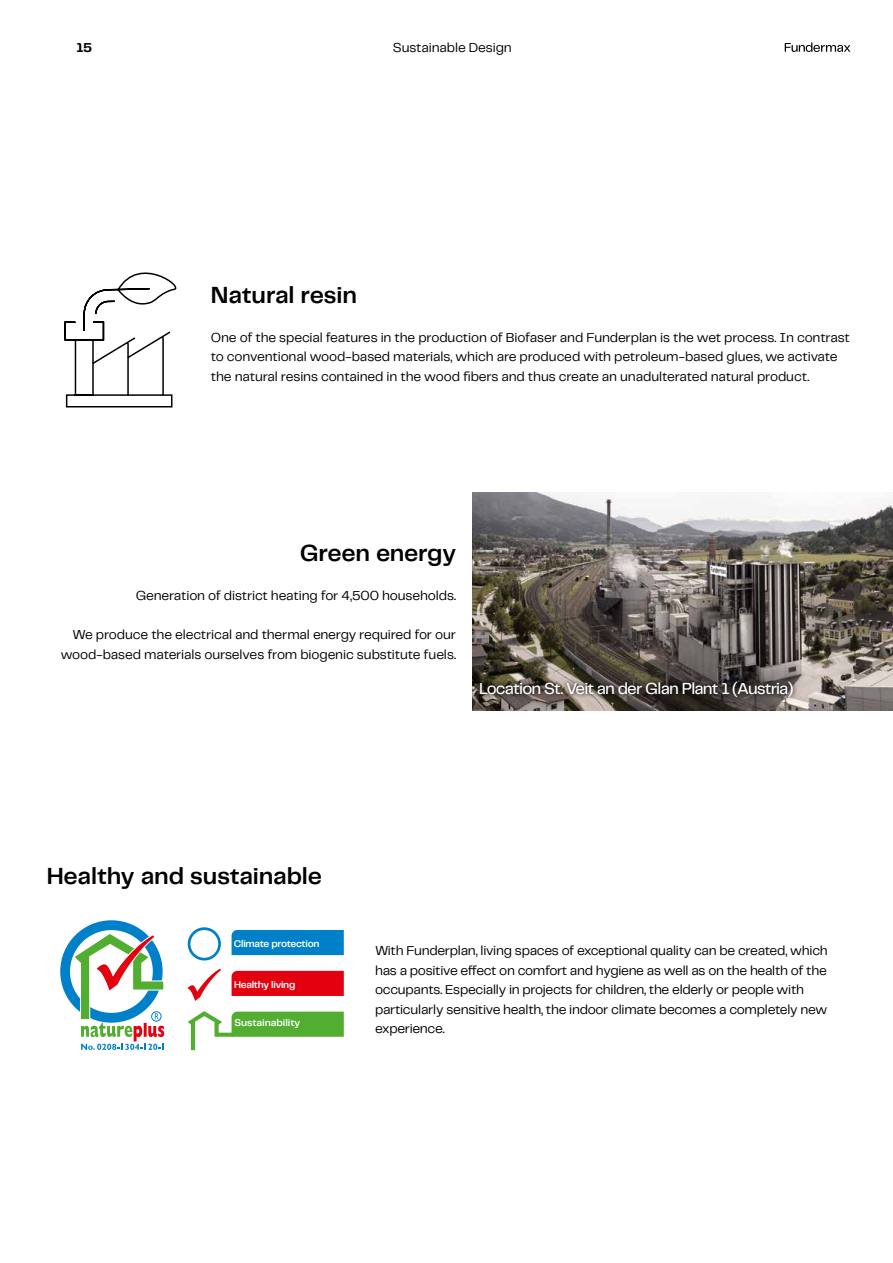
<style>
.page{position:relative;width:893px;height:1263px;background:#fff}
.page>*{position:absolute;margin:0;border:0;box-sizing:border-box;transform-origin:0 0}
.t1{font:600 24px "Telegraf";letter-spacing:-.01em;color:#000}
.t2{font:500 16.5px "Telegraf";letter-spacing:-.05em;color:#fff}
.t3{font:13.5px/19.5px "Telegraf";letter-spacing:-.015em;color:#000}
.t4{font:700 13.5px "Telegraf";color:#000}
.t5{font:600 10.05px "Telegraf";letter-spacing:-.025em;color:#fff}
.t6{font:600 10.05px "Telegraf";letter-spacing:-.005em;color:#fff}
</style>
<div class="page">
<svg style="left:785px;top:43px;width:65px;height:9px"></svg>
<div style="left:60px;top:920px;width:103px;height:103px;border:10px solid #0080c8;border-radius:50%"></div>
<svg style="left:72px;top:932px;width:93px;height:118px"></svg>
<div style="left:188px;top:927px;width:33px;height:33px;border:3px solid #0080c8;border-radius:50%"></div>
<div style="left:232px;top:930px;width:112px;height:25px;background:#0080c8"></div>
<svg style="left:187px;top:969px;width:34px;height:32px"></svg>
<div style="left:232px;top:971px;width:112px;height:25px;background:#e3000f"></div>
<svg style="left:188px;top:1011px;width:156px;height:39px"></svg>
<img style="left:473px;top:493px;width:420px;height:218px">
<svg style="left:475px;top:677px;width:322px;height:25px;background:#48423c"></svg>
<svg style="left:64px;top:272px;width:113px;height:136px"></svg>
<p class="t4" style="left:77px;top:38px;width:17px">15</p>
<p class="t3" style="left:393px;top:37px;width:120px">Sustainable Design</p>
<h1 class="t1" style="left:211px;top:278px;width:148px">Natural resin</h1>
<p class="t3" style="left:211px;top:327px;width:640px">One of the special features in the production of Biofaser and Funderplan is the wet process. In contrast to conventional wood-based materials, which are produced with petroleum-based glues, we activate the natural resins contained in the wood fibers and thus create an unadulterated natural product.</p>
<h1 class="t1" style="left:300px;top:537px;width:158px">Green energy</h1>
<p class="t3" style="left:136px;top:586px;width:322px">Generation of district heating for 4,500 households.</p>
<p class="t3" style="left:61px;top:625px;width:397px;text-align:right">We produce the electrical and thermal energy required for our wood-based materials ourselves from biogenic substitute fuels.</p>
<p class="t2" style="left:479px;top:677px;width:316px">Location St. Veit an der Glan Plant 1 (Austria)</p>
<h1 class="t1" style="left:47px;top:859px;width:277px">Healthy and sustainable</h1>
<p class="t5" style="left:234px;top:937px;width:87px">Climate protection</p>
<p class="t5" style="left:234px;top:977px;width:63px">Healthy living</p>
<p class="t6" style="left:234px;top:1016px;width:67px">Sustainability</p>
<p class="t3" style="left:375px;top:941px;width:454px">With Funderplan, living spaces of exceptional quality can be created, which has a positive effect on comfort and hygiene as well as on the health of the occupants. Especially in projects for children, the elderly or people with particularly sensitive health, the indoor climate becomes a completely new experience.</p>
</div>
